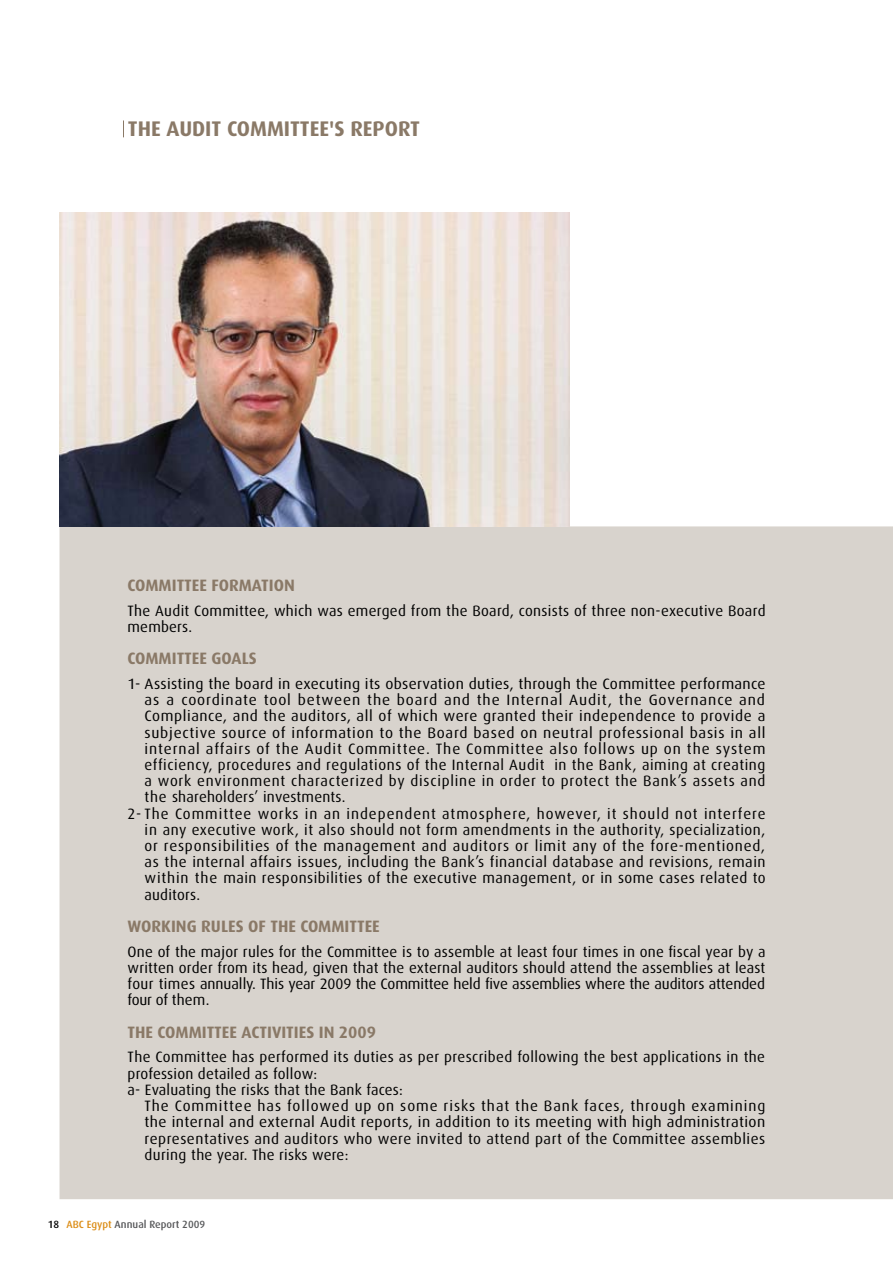
<style>
.page{position:relative;width:893px;height:1263px;background:#fff}
.page>*{position:absolute;margin:0;border:0;box-sizing:border-box;transform-origin:0 0}
.t1{font:700 21.15px "Dax";color:#8a7967}
.t2{font:700 16.5px "Dax";color:#8a7967}
.t3{font:15px/16.2px "Dax";letter-spacing:.035em;color:#000}
.t4{font:15px "Dax";letter-spacing:.06em;color:#000}
.t5{font:15px "Dax";letter-spacing:.055em;color:#000}
.t6{font:15px "Dax";letter-spacing:.065em;color:#000}
.t7{font:15px "Dax";letter-spacing:.015em;color:#000}
.t8{font:500 10.5px "Dax";color:#58595b}
.s1{color:#000}
.s2{color:#dc8e18}
</style>
<div class="page">
<svg style="left:123px;top:120px;width:1px;height:17px"></svg>
<div style="left:60px;top:526px;width:832px;height:673px;background:#d8d3cd"></div>
<svg style="left:892px;top:526px;width:1px;height:673px"></svg>
<img style="left:60px;top:213px;width:510px;height:313px">
<h1 class="t1" style="left:128px;top:117px;width:294px">THE AUDIT COMMITTEE'S REPORT</h1>
<p class="t2" style="left:128px;top:576px;width:169px">COMMITTEE FORMATION</p>
<p class="t3" style="left:128px;top:603px;width:639px">The Audit Committee, which was emerged from the Board, consists of three non-executive Board members.</p>
<p class="t2" style="left:128px;top:649px;width:131px">COMMITTEE GOALS</p>
<p class="t3" style="left:128px;top:676px;width:639px">1- Assisting the board in executing its observation duties, through the Committee performance</p>
<p class="t4" style="left:145px;top:692px;width:622px">as a coordinate tool between the board and the Internal Audit, the Governance and</p>
<p class="t3" style="left:145px;top:708px;width:622px">Compliance, and the auditors, all of which were granted their independence to provide a</p>
<p class="t3" style="left:145px;top:724px;width:623px">subjective source of information to the Board based on neutral professional basis in all</p>
<p class="t4" style="left:145px;top:740px;width:622px">internal affairs of the Audit Committee. The Committee also follows up on the system</p>
<p class="t3" style="left:145px;top:757px;width:622px">efficiency, procedures and regulations of the Internal Audit in the Bank, aiming at creating</p>
<p class="t3" style="left:145px;top:773px;width:622px">a work environment characterized by discipline in order to protect the Bank’s assets and</p>
<p class="t7" style="left:145px;top:789px;width:203px">the shareholders’ investments.</p>
<p class="t6" style="left:128px;top:805px;width:639px">2- The Committee works in an independent atmosphere, however, it should not interfere</p>
<p class="t3" style="left:145px;top:822px;width:622px">in any executive work, it also should not form amendments in the authority, specialization,</p>
<p class="t5" style="left:145px;top:837px;width:622px">or responsibilities of the management and auditors or limit any of the fore-mentioned,</p>
<p class="t3" style="left:145px;top:854px;width:622px">as the internal affairs issues, including the Bank’s financial database and revisions, remain</p>
<p class="t3" style="left:145px;top:870px;width:623px">within the main responsibilities of the executive management, or in some cases related to</p>
<p class="t7" style="left:145px;top:886px;width:57px">auditors.</p>
<p class="t2" style="left:128px;top:917px;width:245px">WORKING RULES OF THE COMMITTEE</p>
<p class="t3" style="left:128px;top:944px;width:639px;text-align:justify">One of the major rules for the Committee is to assemble at least four times in one fiscal year by a written order from its head, given that the external auditors should attend the assemblies at least four times annually. This year 2009 the Committee held five assemblies where the auditors attended four of them.</p>
<p class="t2" style="left:128px;top:1023px;width:250px">THE COMMITTEE ACTIVITIES IN 2009</p>
<p class="t3" style="left:128px;top:1049px;width:639px">The Committee has performed its duties as per prescribed following the best applications in the profession detailed as follow:<br>a- Evaluating the risks that the Bank faces:</p>
<p class="t3" style="left:145px;top:1098px;width:622px;text-align:justify">The Committee has followed up on some risks that the Bank faces, through examining the internal and external Audit reports, in addition to its meeting with high administration representatives and auditors who were invited to attend part of the Committee assemblies during the year. The risks were:</p>
<p class="t8" style="left:48px;top:1218px;width:159px"><span class="s1">18</span> <span class="s2">ABC Egypt</span> Annual Report 2009</p>
</div>
